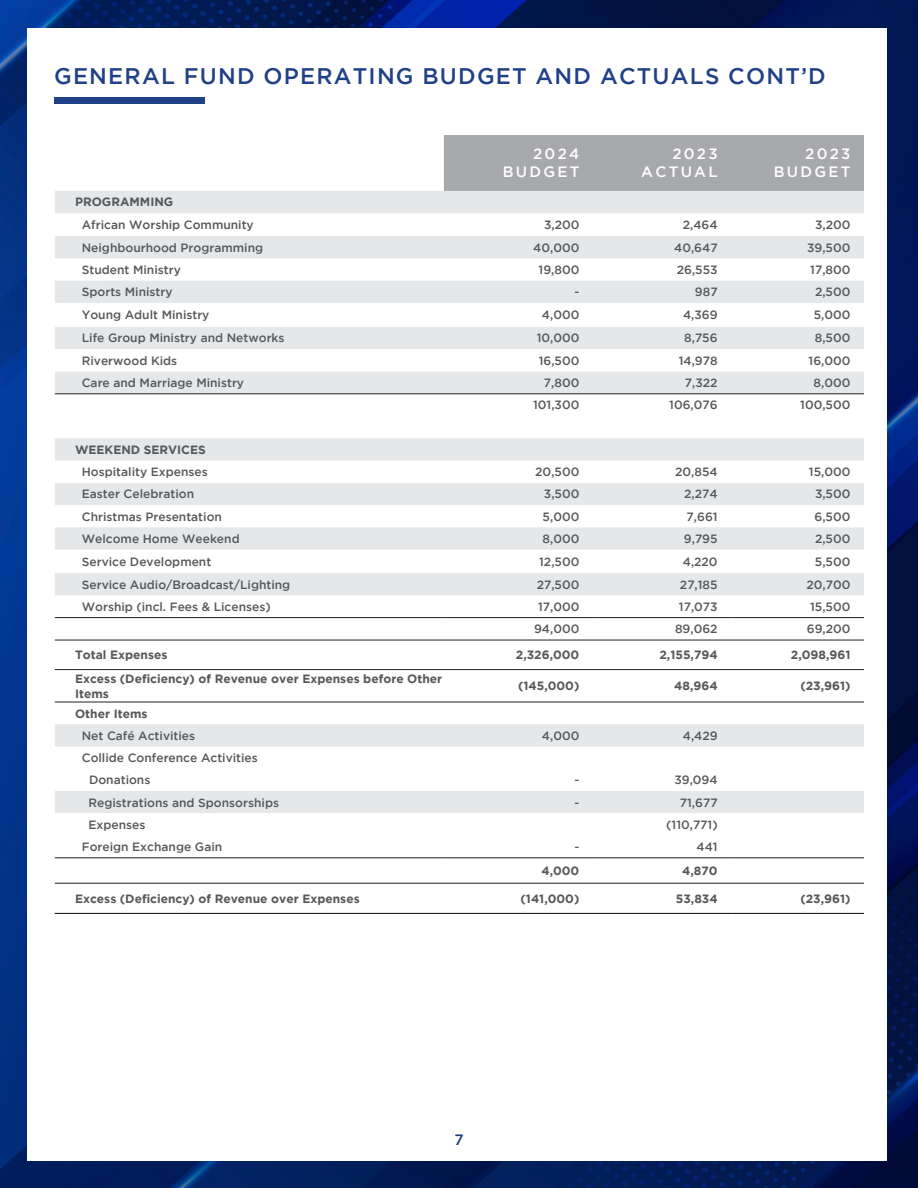
<style>
.page{position:relative;width:918px;height:1188px;background:#fff}
.page>*{position:absolute;margin:0;border:0;box-sizing:border-box;transform-origin:0 0}
.t1{font:500 22.5px "Gotham";letter-spacing:.055em;color:#204186}
.Table_2_-_subhead{font:500 15px/18px "Gotham";letter-spacing:.15em;color:#fff;text-align:right}
.Subhead{font:500 15px "Gotham";color:#204186}
.Table_2_-_text{font:500 12px "Gotham";color:#57585a}
.Table_2_-_text-2{font:700 12px/15px "Gotham";color:#57585a}
</style>
<div class="page">
<img style="left:0;top:0;width:918px;height:1188px">
<div style="left:27px;top:28px;width:860px;height:1133px;background:#fff"></div>
<div style="left:54px;top:97px;width:150px;height:7px;background:#204186"></div>
<div style="left:444px;top:135px;width:420px;height:56px;background:#a8a9ad"></div>
<svg style="left:55px;top:191px;width:809px;height:158px;fill:#e6e7e9"></svg>
<svg style="left:55px;top:371px;width:809px;height:512px"></svg>
<svg style="left:55px;top:618px;width:809px;height:84px"></svg>
<hr style="left:55px;top:857px;width:389px;height:1px;background:#231f20">
<hr style="left:444px;top:857px;width:149px;height:1px;background:#231f20">
<hr style="left:593px;top:857px;width:138px;height:1px;background:#231f20">
<hr style="left:731px;top:857px;width:133px;height:1px;background:#231f20">
<hr style="left:55px;top:883px;width:389px;height:1px;background:#231f20">
<hr style="left:444px;top:883px;width:149px;height:1px;background:#231f20">
<hr style="left:593px;top:883px;width:138px;height:1px;background:#231f20">
<hr style="left:731px;top:883px;width:133px;height:1px;background:#231f20">
<hr style="left:55px;top:617px;width:389px;height:1px;background:#231f20">
<hr style="left:444px;top:617px;width:149px;height:1px;background:#231f20">
<hr style="left:593px;top:617px;width:138px;height:1px;background:#231f20">
<hr style="left:731px;top:617px;width:133px;height:1px;background:#231f20">
<hr style="left:55px;top:640px;width:389px;height:1px;background:#231f20">
<hr style="left:444px;top:640px;width:149px;height:1px;background:#231f20">
<hr style="left:593px;top:640px;width:138px;height:1px;background:#231f20">
<hr style="left:731px;top:640px;width:133px;height:1px;background:#231f20">
<hr style="left:55px;top:669px;width:389px;height:1px;background:#231f20">
<hr style="left:444px;top:669px;width:149px;height:1px;background:#231f20">
<hr style="left:593px;top:669px;width:138px;height:1px;background:#231f20">
<hr style="left:731px;top:669px;width:133px;height:1px;background:#231f20">
<hr style="left:55px;top:702px;width:389px;height:1px;background:#231f20">
<hr style="left:444px;top:702px;width:149px;height:1px;background:#231f20">
<hr style="left:593px;top:702px;width:138px;height:1px;background:#231f20">
<hr style="left:731px;top:702px;width:133px;height:1px;background:#231f20">
<hr style="left:55px;top:913px;width:389px;height:1px;background:#231f20">
<hr style="left:444px;top:913px;width:149px;height:1px;background:#231f20">
<hr style="left:593px;top:913px;width:138px;height:1px;background:#231f20">
<hr style="left:731px;top:913px;width:133px;height:1px;background:#231f20">
<hr style="left:55px;top:393px;width:389px;height:1px;background:#231f20">
<hr style="left:444px;top:393px;width:149px;height:1px;background:#231f20">
<hr style="left:593px;top:393px;width:138px;height:1px;background:#231f20">
<hr style="left:731px;top:393px;width:133px;height:1px;background:#231f20">
<p class="t1" style="left:54px;top:63px;width:773px">GENERAL FUND OPERATING BUDGET AND ACTUALS CONT’D</p>
<p class="Table_2_-_subhead" style="left:503px;top:145px;width:78px">2024<br>BUDGET</p>
<p class="Table_2_-_subhead" style="left:641px;top:145px;width:78px">2023<br>ACTUAL</p>
<p class="Table_2_-_subhead" style="left:774px;top:145px;width:78px">2023<br>BUDGET</p>
<p class="Table_2_-_text-2" style="left:75px;top:194px;width:100px">PROGRAMMING</p>
<p class="Table_2_-_text" style="left:82px;top:218px;width:173px">African Worship Community</p>
<p class="Table_2_-_text" style="left:544px;top:218px;width:37px">3,200</p>
<p class="Table_2_-_text" style="left:683px;top:218px;width:36px">2,464</p>
<p class="Table_2_-_text" style="left:815px;top:218px;width:37px">3,200</p>
<p class="Table_2_-_text" style="left:82px;top:241px;width:183px">Neighbourhood Programming</p>
<p class="Table_2_-_text" style="left:533px;top:241px;width:48px">40,000</p>
<p class="Table_2_-_text" style="left:674px;top:241px;width:45px">40,647</p>
<p class="Table_2_-_text" style="left:807px;top:241px;width:45px">39,500</p>
<p class="Table_2_-_text" style="left:82px;top:263px;width:101px">Student Ministry</p>
<p class="Table_2_-_text" style="left:539px;top:263px;width:42px">19,800</p>
<p class="Table_2_-_text" style="left:677px;top:263px;width:42px">26,553</p>
<p class="Table_2_-_text" style="left:810px;top:263px;width:42px">17,800</p>
<p class="Table_2_-_text" style="left:82px;top:285px;width:92px">Sports Ministry</p>
<p class="Table_2_-_text" style="left:575px;top:285px;width:6px">-</p>
<p class="Table_2_-_text" style="left:695px;top:285px;width:24px">987</p>
<p class="Table_2_-_text" style="left:815px;top:285px;width:37px">2,500</p>
<p class="Table_2_-_text" style="left:82px;top:308px;width:129px">Young Adult Ministry</p>
<p class="Table_2_-_text" style="left:542px;top:308px;width:39px">4,000</p>
<p class="Table_2_-_text" style="left:683px;top:308px;width:36px">4,369</p>
<p class="Table_2_-_text" style="left:814px;top:308px;width:38px">5,000</p>
<p class="Table_2_-_text" style="left:82px;top:331px;width:204px">Life Group Ministry and Networks</p>
<p class="Table_2_-_text" style="left:537px;top:331px;width:44px">10,000</p>
<p class="Table_2_-_text" style="left:684px;top:331px;width:35px">8,756</p>
<p class="Table_2_-_text" style="left:815px;top:331px;width:37px">8,500</p>
<p class="Table_2_-_text" style="left:82px;top:354px;width:97px">Riverwood Kids</p>
<p class="Table_2_-_text" style="left:539px;top:354px;width:42px">16,500</p>
<p class="Table_2_-_text" style="left:679px;top:354px;width:40px">14,978</p>
<p class="Table_2_-_text" style="left:809px;top:354px;width:43px">16,000</p>
<p class="Table_2_-_text" style="left:82px;top:376px;width:164px">Care and Marriage Ministry</p>
<p class="Table_2_-_text" style="left:544px;top:376px;width:37px">7,800</p>
<p class="Table_2_-_text" style="left:685px;top:376px;width:34px">7,322</p>
<p class="Table_2_-_text" style="left:814px;top:376px;width:38px">8,000</p>
<p class="Table_2_-_text" style="left:533px;top:398px;width:48px">101,300</p>
<p class="Table_2_-_text" style="left:669px;top:398px;width:50px">106,076</p>
<p class="Table_2_-_text" style="left:800px;top:398px;width:52px">100,500</p>
<p class="Table_2_-_text-2" style="left:75px;top:442px;width:132px">WEEKEND SERVICES</p>
<p class="Table_2_-_text" style="left:82px;top:465px;width:127px">Hospitality Expenses</p>
<p class="Table_2_-_text" style="left:535px;top:465px;width:46px">20,500</p>
<p class="Table_2_-_text" style="left:675px;top:465px;width:44px">20,854</p>
<p class="Table_2_-_text" style="left:809px;top:465px;width:43px">15,000</p>
<p class="Table_2_-_text" style="left:82px;top:487px;width:114px">Easter Celebration</p>
<p class="Table_2_-_text" style="left:544px;top:487px;width:37px">3,500</p>
<p class="Table_2_-_text" style="left:684px;top:487px;width:35px">2,274</p>
<p class="Table_2_-_text" style="left:815px;top:487px;width:37px">3,500</p>
<p class="Table_2_-_text" style="left:82px;top:510px;width:142px">Christmas Presentation</p>
<p class="Table_2_-_text" style="left:543px;top:510px;width:38px">5,000</p>
<p class="Table_2_-_text" style="left:687px;top:510px;width:33px">7,661</p>
<p class="Table_2_-_text" style="left:815px;top:510px;width:37px">6,500</p>
<p class="Table_2_-_text" style="left:82px;top:532px;width:159px">Welcome Home Weekend</p>
<p class="Table_2_-_text" style="left:543px;top:532px;width:38px">8,000</p>
<p class="Table_2_-_text" style="left:684px;top:532px;width:35px">9,795</p>
<p class="Table_2_-_text" style="left:815px;top:532px;width:37px">2,500</p>
<p class="Table_2_-_text" style="left:82px;top:555px;width:131px">Service Development</p>
<p class="Table_2_-_text" style="left:539px;top:555px;width:42px">12,500</p>
<p class="Table_2_-_text" style="left:683px;top:555px;width:36px">4,220</p>
<p class="Table_2_-_text" style="left:815px;top:555px;width:37px">5,500</p>
<p class="Table_2_-_text" style="left:82px;top:578px;width:210px">Service Audio/Broadcast/Lighting</p>
<p class="Table_2_-_text" style="left:537px;top:578px;width:44px">27,500</p>
<p class="Table_2_-_text" style="left:680px;top:578px;width:39px">27,185</p>
<p class="Table_2_-_text" style="left:807px;top:578px;width:45px">20,700</p>
<p class="Table_2_-_text" style="left:82px;top:600px;width:190px">Worship (incl. Fees &amp; Licenses)</p>
<p class="Table_2_-_text" style="left:538px;top:600px;width:43px">17,000</p>
<p class="Table_2_-_text" style="left:679px;top:600px;width:40px">17,073</p>
<p class="Table_2_-_text" style="left:810px;top:600px;width:42px">15,500</p>
<p class="Table_2_-_text" style="left:534px;top:622px;width:47px">94,000</p>
<p class="Table_2_-_text" style="left:675px;top:622px;width:44px">89,062</p>
<p class="Table_2_-_text" style="left:807px;top:622px;width:45px">69,200</p>
<p class="Table_2_-_text-2" style="left:75px;top:647px;width:94px">Total Expenses</p>
<p class="Table_2_-_text-2" style="left:516px;top:647px;width:65px">2,326,000</p>
<p class="Table_2_-_text-2" style="left:659px;top:647px;width:60px">2,155,794</p>
<p class="Table_2_-_text-2" style="left:791px;top:647px;width:61px">2,098,961</p>
<p class="Table_2_-_text-2" style="left:75px;top:671px;width:369px">Excess (Deficiency) of Revenue over Expenses before Other<br>Items</p>
<p class="Table_2_-_text-2" style="left:518px;top:678px;width:63px">(145,000)</p>
<p class="Table_2_-_text-2" style="left:674px;top:678px;width:45px">48,964</p>
<p class="Table_2_-_text-2" style="left:801px;top:678px;width:51px">(23,961)</p>
<p class="Table_2_-_text-2" style="left:75px;top:706px;width:74px">Other Items</p>
<p class="Table_2_-_text" style="left:82px;top:729px;width:115px">Net Café Activities</p>
<p class="Table_2_-_text" style="left:542px;top:729px;width:39px">4,000</p>
<p class="Table_2_-_text" style="left:683px;top:729px;width:36px">4,429</p>
<p class="Table_2_-_text" style="left:82px;top:751px;width:178px">Collide Conference Activities</p>
<p class="Table_2_-_text" style="left:89px;top:773px;width:63px">Donations</p>
<p class="Table_2_-_text" style="left:575px;top:773px;width:6px">-</p>
<p class="Table_2_-_text" style="left:674px;top:773px;width:45px">39,094</p>
<p class="Table_2_-_text" style="left:89px;top:795px;width:192px">Registrations and Sponsorships</p>
<p class="Table_2_-_text" style="left:575px;top:795px;width:6px">-</p>
<p class="Table_2_-_text" style="left:680px;top:795px;width:39px">71,677</p>
<p class="Table_2_-_text" style="left:89px;top:818px;width:58px">Expenses</p>
<p class="Table_2_-_text" style="left:666px;top:818px;width:53px">(110,771)</p>
<p class="Table_2_-_text" style="left:82px;top:840px;width:142px">Foreign Exchange Gain</p>
<p class="Table_2_-_text" style="left:575px;top:840px;width:6px">-</p>
<p class="Table_2_-_text" style="left:697px;top:840px;width:23px">441</p>
<p class="Table_2_-_text-2" style="left:541px;top:863px;width:39px">4,000</p>
<p class="Table_2_-_text-2" style="left:682px;top:863px;width:37px">4,870</p>
<p class="Table_2_-_text-2" style="left:75px;top:891px;width:286px">Excess (Deficiency) of Revenue over Expenses</p>
<p class="Table_2_-_text-2" style="left:521px;top:891px;width:60px">(141,000)</p>
<p class="Table_2_-_text-2" style="left:676px;top:891px;width:43px">53,834</p>
<p class="Table_2_-_text-2" style="left:801px;top:891px;width:51px">(23,961)</p>
<p class="Subhead" style="left:454px;top:1131px;width:11px">7</p>
</div>
